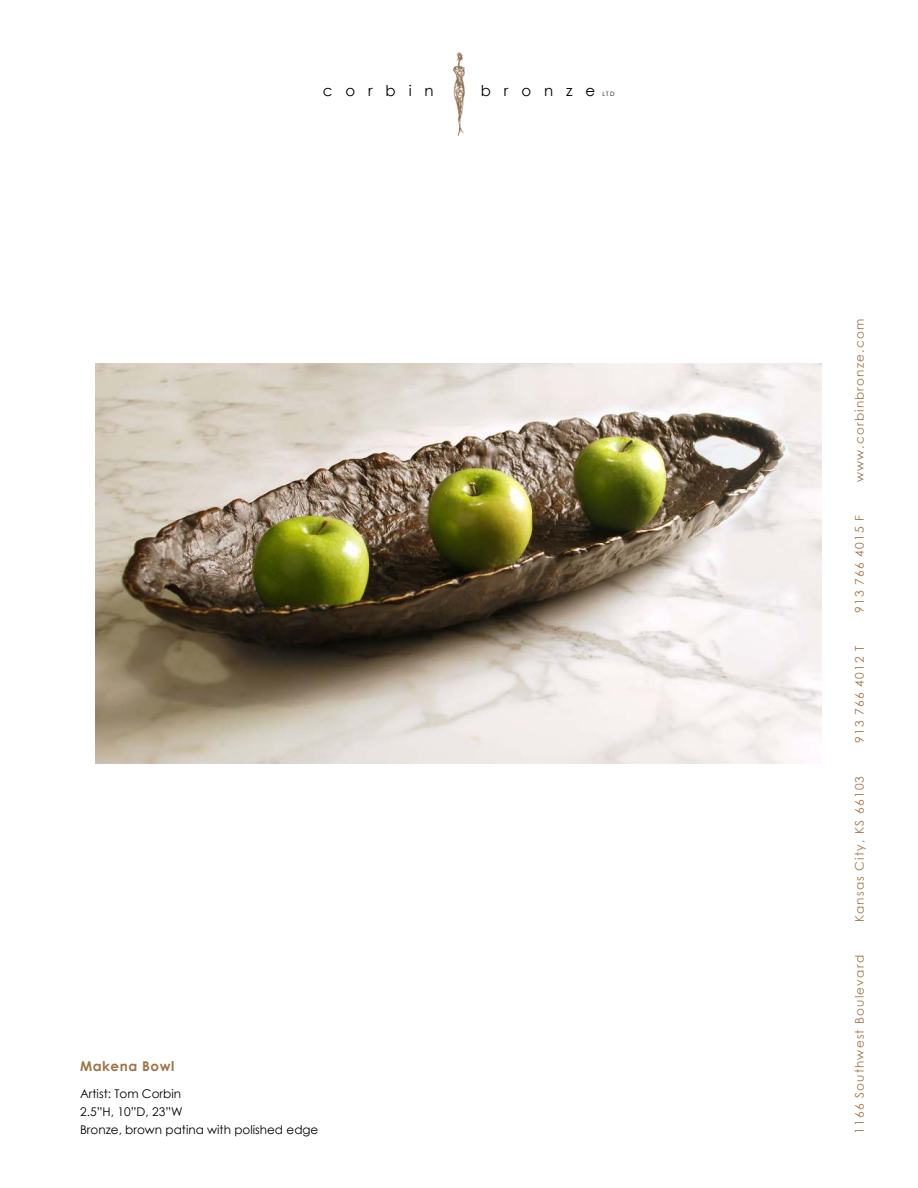
<style>
.page{position:relative;width:918px;height:1188px;background:#fff}
.page>*{position:absolute;margin:0;border:0;box-sizing:border-box;transform-origin:0 0}
.t1{font:15px "Century Gothic";letter-spacing:.86em;color:#000}
.t2{font:700 13.5px "Century Gothic";letter-spacing:.04em;color:#9f7448}
.t3{font:12px "Century Gothic";letter-spacing:.1em;color:#9f7448}
.t4{font:12px/18px "Century Gothic";color:#000}
.t5{font:6px "Century Gothic";color:#000}
</style>
<div class="page">
<img style="left:452px;top:52px;width:13px;height:84px">
<img style="left:96px;top:363px;width:725px;height:401px">
<p class="t1" style="left:323px;top:85px;width:112px">corbin</p>
<p class="t1" style="left:481px;top:85px;width:116px">bronze</p>
<p class="t5" style="left:602px;top:92px;width:14px">LTD</p>
<p class="t2" style="left:80px;top:1058px;width:96px">Makena Bowl</p>
<p class="t4" style="left:80px;top:1085px;width:240px">Artist: Tom Corbin<br>2.5”H, 10”D, 23”W<br>Bronze, brown patina with polished edge</p>
<p class="t3" style="left:855px;top:482px;width:165px;rotate:-90deg">www.corbinbronze.com</p>
<p class="t3" style="left:855px;top:613px;width:99px;rotate:-90deg">913 766 4015 F</p>
<p class="t3" style="left:855px;top:743px;width:99px;rotate:-90deg">913 766 4012 T</p>
<p class="t3" style="left:855px;top:922px;width:148px;rotate:-90deg">Kansas City, KS 66103</p>
<p class="t3" style="left:855px;top:1134px;width:180px;rotate:-90deg">1166 Southwest Boulevard</p>
</div>
